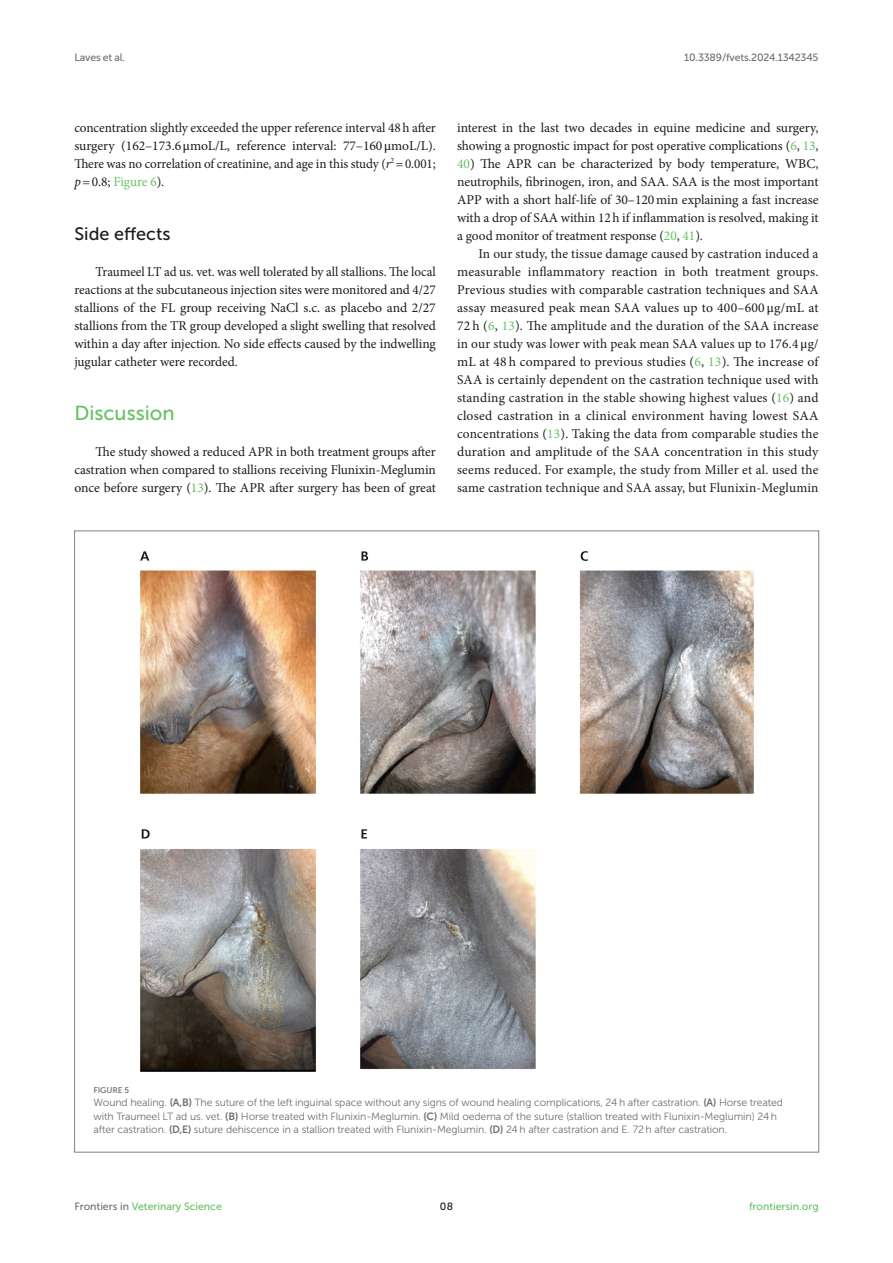
<style>
.page{position:relative;width:893px;height:1263px;background:#fff}
.page>*{position:absolute;margin:0;border:0;box-sizing:border-box;transform-origin:0 0}
.HEAD_1{font:20.25px "Museo Sans 500";color:#65c161}
.HEAD_2{font:18px "Museo Sans 500";color:#1b1c1b}
.TEXT{font:13.5px/18px "Minion Pro";color:#1b1c1b;text-align:justify}
.TEXT_FLUSH{font:13.5px/18px "Minion Pro";letter-spacing:-.005em;color:#1b1c1b;text-align:justify}
.FIG_LEG{font:10.5px/13.5px "Museo Sans 300";letter-spacing:-.01em;color:#706f70}
.t1{font:10.5px "Museo Sans 500";color:#65c161}
.t2{font:10.5px "Museo Sans 500";letter-spacing:-.015em;color:#706f70}
.t3{font:10.5px "Museo Sans 500";color:#1b1c1b}
.FIG_HD{font:8.25px "Museo Sans 700";letter-spacing:-.01em;color:#7e7f7f}
.s1{font-family:"STIX General"}
.s2{font-style:italic}
.s3{color:#65c161}
.s4{font-family:"Museo Sans 700"}
.s5{color:#706f70}
</style>
<div class="page">
<img style="left:140px;top:551px;width:614px;height:521px">
<p class="t2" style="left:74px;top:51px;width:52px">Laves et al.</p>
<p class="t2" style="left:684px;top:51px;width:136px">10.3389/fvets.2024.1342345</p>
<p class="TEXT" style="left:74px;top:119px;width:363px">concentration slightly exceeded the upper reference interval 48h after surgery (162–173.6<span class="s1">μ</span>moL/L, reference interval: 77–160<span class="s1">μ</span>moL/L).<br>There was no correlation of creatinine, and age in this study (<span class="s2">r</span><sup>2</sup> =0.001; <span class="s2">p</span>=0.8; <span class="s3">Figure 6</span>).</p>
<p class="HEAD_2" style="left:74px;top:224px;width:98px">Side effects</p>
<p class="TEXT_FLUSH" style="left:74px;top:263px;width:363px;text-indent:21px">Traumeel LT ad us. vet. was well tolerated by all stallions. The local reactions at the subcutaneous injection sites were monitored and 4/27 stallions of the FL group receiving NaCl s.c. as placebo and 2/27 stallions from the TR group developed a slight swelling that resolved within a day after injection. No side effects caused by the indwelling jugular catheter were recorded.</p>
<p class="HEAD_1" style="left:74px;top:402px;width:102px">Discussion</p>
<p class="TEXT_FLUSH" style="left:74px;top:443px;width:363px;text-indent:21px">The study showed a reduced APR in both treatment groups after castration when compared to stallions receiving Flunixin-Meglumin once before surgery (<span class="s3">13</span>). The APR after surgery has been of great</p>
<p class="TEXT_FLUSH" style="left:457px;top:119px;width:363px">interest in the last two decades in equine medicine and surgery, showing a prognostic impact for post operative complications (<span class="s3">6</span>, <span class="s3">13</span>,</p>
<p class="TEXT_FLUSH" style="left:457px;top:155px;width:363px"><span class="s3">40</span>) The APR can be characterized by body temperature, WBC, neutrophils, fibrinogen, iron, and SAA. SAA is the most important APP with a short half-life of 30–120min explaining a fast increase with a drop of SAA within 12h if inflammation is resolved, making it a good monitor of treatment response (<span class="s3">20</span>, <span class="s3">41</span>).</p>
<p class="TEXT" style="left:457px;top:245px;width:363px;text-indent:21px">In our study, the tissue damage caused by castration induced a measurable inflammatory reaction in both treatment groups.<br>Previous studies with comparable castration techniques and SAA assay measured peak mean SAA values up to 400–600 <span class="s1">μ</span>g/mL at 72 h (<span class="s3">6</span>, <span class="s3">13</span>). The amplitude and the duration of the SAA increase in our study was lower with peak mean SAA values up to 176.4 <span class="s1">μ</span>g/ mL at 48 h compared to previous studies (<span class="s3">6</span>, <span class="s3">13</span>). The increase of SAA is certainly dependent on the castration technique used with standing castration in the stable showing highest values (<span class="s3">16</span>) and closed castration in a clinical environment having lowest SAA concentrations (<span class="s3">13</span>). Taking the data from comparable studies the duration and amplitude of the SAA concentration in this study seems reduced. For example, the study from Miller et al. used the same castration technique and SAA assay, but Flunixin-Meglumin</p>
<p class="FIG_HD" style="left:94px;top:1085px;width:37px">FIGURE 5</p>
<p class="FIG_LEG" style="left:94px;top:1096px;width:691px">Wound healing. <span class="s4">(A,B)</span> The suture of the left inguinal space without any signs of wound healing complications, 24 h after castration. <span class="s4">(A)</span> Horse treated with Traumeel LT ad us. vet. <span class="s4">(B)</span> Horse treated with Flunixin-Meglumin. <span class="s4">(C)</span> Mild oedema of the suture (stallion treated with Flunixin-Meglumin) 24 h after castration. <span class="s4">(D,E)</span> suture dehiscence in a stallion treated with Flunixin-Meglumin. <span class="s4">(D)</span> 24 h after castration and E. 72 h after castration.</p>
<p class="t1" style="left:74px;top:1200px;width:149px"><span class="s5">Frontiers in</span> Veterinary Science</p>
<p class="t3" style="left:440px;top:1200px;width:15px">08</p>
<p class="t1" style="left:749px;top:1200px;width:71px">frontiersin.org</p>
</div>
